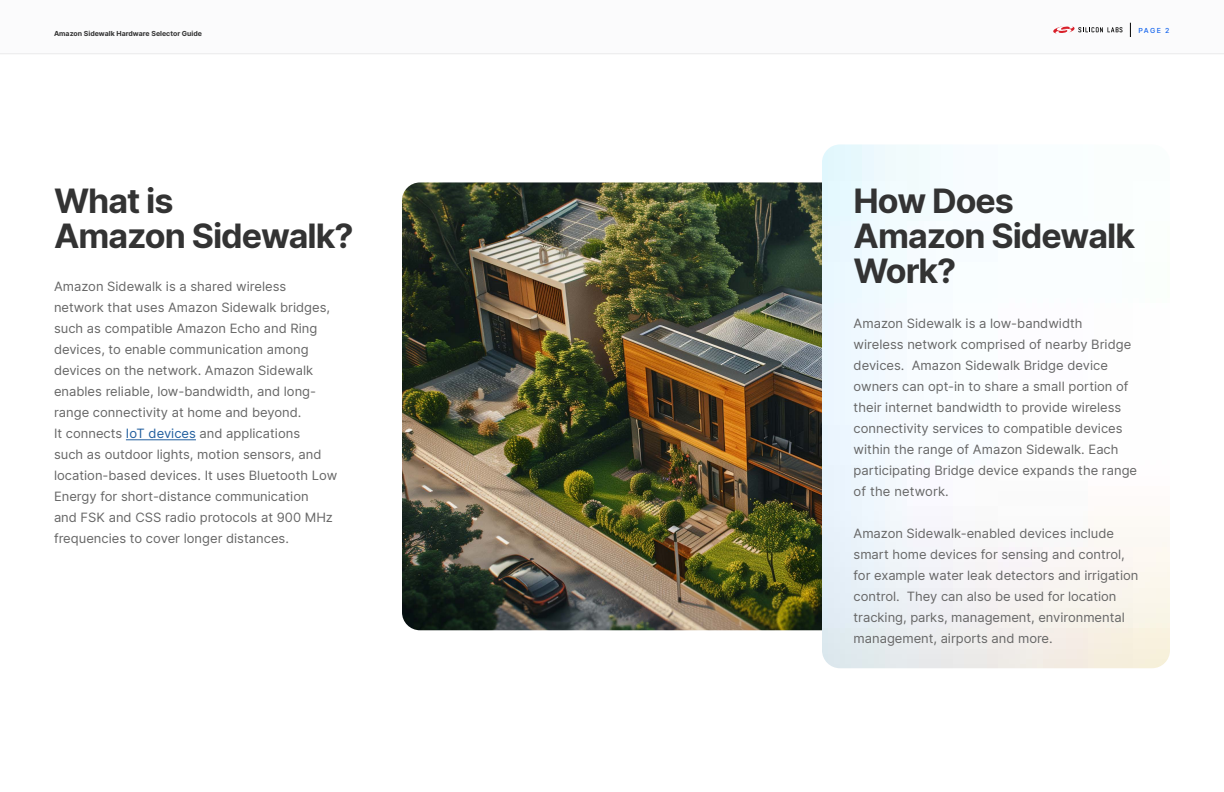
<style>
.page{position:relative;width:1224px;height:792px;background:#fff}
.page>*{position:absolute;margin:0;border:0;box-sizing:border-box;transform-origin:0 0}
.t1{font:700 34px/35px "Inter";letter-spacing:-.03em;color:#333}
.t2{font:13px/21px "Inter";color:#666}
.t3{font:700 7px "Inter";color:#333}
.t4{font:500 7px "Inter";color:#0f61ed}
.s1{color:#215e9e}
</style>
<div class="page">
<div style="left:0;top:0;width:1224px;height:54px;background:#fbfbfc"></div>
<svg style="left:1130px;top:23px;width:1px;height:14px"></svg>
<svg style="left:1053px;top:26px;width:69px;height:8px"></svg>
<hr style="left:0;top:54px;width:1224px;height:1px;background:#ebebeb">
<img style="left:402px;top:182px;width:420px;height:448px">
<hr style="left:126px;top:439px;width:70px;height:1px;background:#215e9e">
<p class="t3" style="left:54px;top:28px;width:150px">Amazon Sidewalk Hardware Selector Guide</p>
<h1 class="t1" style="left:54px;top:182px;width:301px">What is<br>Amazon Sidewalk?</h1>
<p class="t2" style="left:54px;top:275px;width:285px">Amazon Sidewalk is a shared wireless network that uses Amazon Sidewalk bridges, such as compatible Amazon Echo and Ring devices, to enable communication among devices on the network. Amazon Sidewalk enables reliable, low-bandwidth, and long&shy;range connectivity at home and beyond.<br>It connects <span class="s1">IoT devices</span> and applications<br>such as outdoor lights, motion sensors, and location-based devices. It uses Bluetooth Low Energy for short-distance communication<br>and FSK and CSS radio protocols at 900 MHz frequencies to cover longer distances.</p>
<p class="t4" style="left:1138px;top:25px;width:33px">PAGE 2</p>
<h1 class="t1" style="left:854px;top:182px;width:283px">How Does<br>Amazon Sidewalk<br>Work?</h1>
<p class="t2" style="left:854px;top:313px;width:285px">Amazon Sidewalk is a low-bandwidth<br>wireless network comprised of nearby Bridge devices. Amazon Sidewalk Bridge device owners can opt-in to share a small portion of their internet bandwidth to provide wireless connectivity services to compatible devices within the range of Amazon Sidewalk. Each participating Bridge device expands the range of the network.</p>
<p class="t2" style="left:854px;top:523px;width:286px">Amazon Sidewalk-enabled devices include smart home devices for sensing and control, for example water leak detectors and irrigation control. They can also be used for location tracking, parks, management, environmental management, airports and more.</p>
</div>
